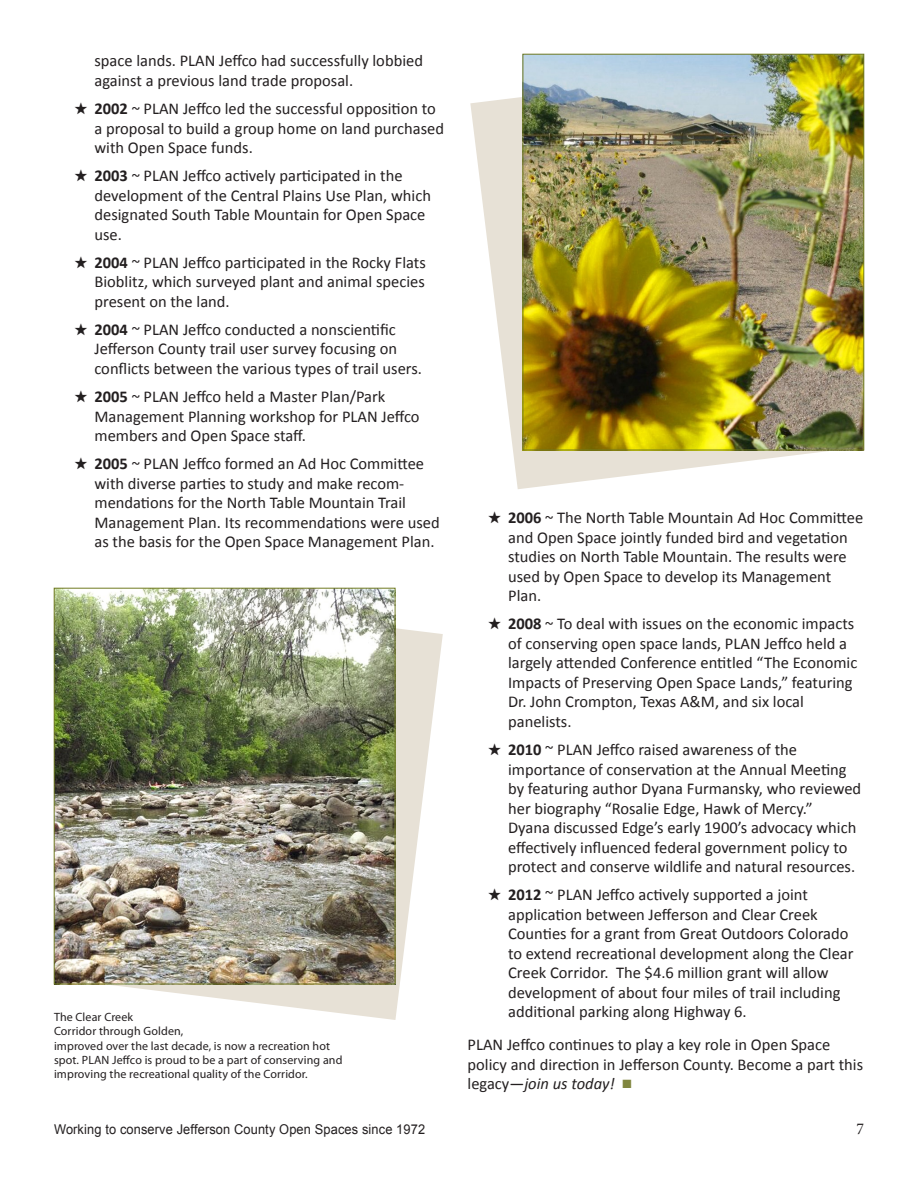
<style>
.page{position:relative;width:918px;height:1188px;background:#fff}
.page>*{position:absolute;margin:0;border:0;box-sizing:border-box;transform-origin:0 0}
.PJ-TextBulleted{font:16.5px/19.5px "Calibri";color:#231f20}
.PJ-Text{font:16.5px/19.5px "Calibri";color:#231f20}
.PJ-PageNumber{font:16.5px "Minion Pro";color:#231f20;scale:.95 1}
.PJ-PageNumber-2{font:13.5px "Arial";letter-spacing:.01em;color:#231f20;scale:.95 1}
.PJ-Captions{font:12px/14.4px "Myriad Pro";letter-spacing:.01em;color:#231f20}
.s1{font-family:"Quanta Pi Four SSK"}
.s2{font-weight:700}
.s3{font-style:italic}
.s4{color:#80863f}
</style>
<div class="page">
<svg style="left:470px;top:63px;width:380px;height:426px"></svg>
<svg style="left:63px;top:593px;width:380px;height:427px"></svg>
<img style="left:56px;top:590px;width:337px;height:392px">
<div style="left:54px;top:588px;width:341px;height:396px;border:1px solid #707a21"></div>
<img style="left:525px;top:56px;width:337px;height:392px">
<div style="left:523px;top:54px;width:341px;height:396px;border:1px solid #707a21"></div>
<p class="PJ-TextBulleted" style="left:94px;top:50px;width:330px">space lands. PLAN Jeffco had successfully lobbied against a previous land trade proposal.</p>
<p class="PJ-TextBulleted" style="left:94px;top:98px;width:351px;text-indent:-20px"><span class="s1">W</span> <span class="s2">2002</span> ~ PLAN Jeffco led the successful opposition to a proposal to build a group home on land purchased with Open Space funds.</p>
<p class="PJ-TextBulleted" style="left:94px;top:165px;width:338px;text-indent:-20px"><span class="s1">W</span> <span class="s2">2003</span> ~ PLAN Jeffco actively participated in the development of the Central Plains Use Plan, which designated South Table Mountain for Open Space use.</p>
<p class="PJ-TextBulleted" style="left:94px;top:252px;width:333px;text-align:justify;text-indent:-20px"><span class="s1">W</span> <span class="s2">2004</span> ~ PLAN Jeffco participated in the Rocky Flats Bioblitz, which surveyed plant and animal species present on the land.</p>
<p class="PJ-TextBulleted" style="left:94px;top:319px;width:329px;text-indent:-20px"><span class="s1">W</span> <span class="s2">2004</span> ~ PLAN Jeffco conducted a nonscientific<br>Jefferson County trail user survey focusing on conflicts between the various types of trail users.</p>
<p class="PJ-TextBulleted" style="left:94px;top:386px;width:327px;text-indent:-20px"><span class="s1">W</span> <span class="s2">2005</span> ~ PLAN Jeffco held a Master Plan/Park<br>Management Planning workshop for PLAN Jeffco members and Open Space staff.</p>
<p class="PJ-TextBulleted" style="left:94px;top:453px;width:347px;text-indent:-20px"><span class="s1">W</span> <span class="s2">2005</span> ~ PLAN Jeffco formed an Ad Hoc Committee with diverse parties to study and make recom&shy;mendations for the North Table Mountain Trail Management Plan. Its recommendations were used as the basis for the Open Space Management Plan.</p>
<p class="PJ-Captions" style="left:54px;top:1009px;width:290px">The Clear Creek<br>Corridor through Golden,<br>improved over the last decade, is now a recreation hot spot. PLAN Jeffco is proud to be a part of conserving and improving the recreational quality of the Corridor.</p>
<p class="PJ-TextBulleted" style="left:508px;top:507px;width:357px;text-indent:-20px"><span class="s1">W</span> <span class="s2">2006</span> ~ The North Table Mountain Ad Hoc Committee and Open Space jointly funded bird and vegetation studies on North Table Mountain. The results were used by Open Space to develop its Management Plan.</p>
<p class="PJ-TextBulleted" style="left:508px;top:613px;width:351px;text-indent:-20px"><span class="s1">W</span> <span class="s2">2008</span> ~ To deal with issues on the economic impacts of conserving open space lands, PLAN Jeffco held a largely attended Conference entitled “The Economic Impacts of Preserving Open Space Lands,” featuring Dr. John Crompton, Texas A&amp;M, and six local panelists.</p>
<p class="PJ-TextBulleted" style="left:508px;top:739px;width:355px;text-indent:-20px"><span class="s1">W</span> <span class="s2">2010</span> ~ PLAN Jeffco raised awareness of the importance of conservation at the Annual Meeting by featuring author Dyana Furmansky, who reviewed her biography “Rosalie Edge, Hawk of Mercy.”<br>Dyana discussed Edge’s early 1900’s advocacy which effectively influenced federal government policy to protect and conserve wildlife and natural resources.</p>
<p class="PJ-TextBulleted" style="left:508px;top:884px;width:347px;text-indent:-20px"><span class="s1">W</span> <span class="s2">2012</span> ~ PLAN Jeffco actively supported a joint application between Jefferson and Clear Creek Counties for a grant from Great Outdoors Colorado to extend recreational development along the Clear Creek Corridor. The $4.6 million grant will allow development of about four miles of trail including additional parking along Highway 6.</p>
<p class="PJ-Text" style="left:468px;top:1034px;width:397px">PLAN Jeffco continues to play a key role in Open Space policy and direction in Jefferson County. Become a part this legacy—<span class="s3">join us today!</span> <span class="s4">■</span></p>
<p class="PJ-PageNumber-2" style="left:54px;top:1120px;width:392px">Working to conserve Jefferson County Open Spaces since 1972</p>
<p class="PJ-PageNumber" style="left:856px;top:1118px;width:9px">7</p>
</div>
